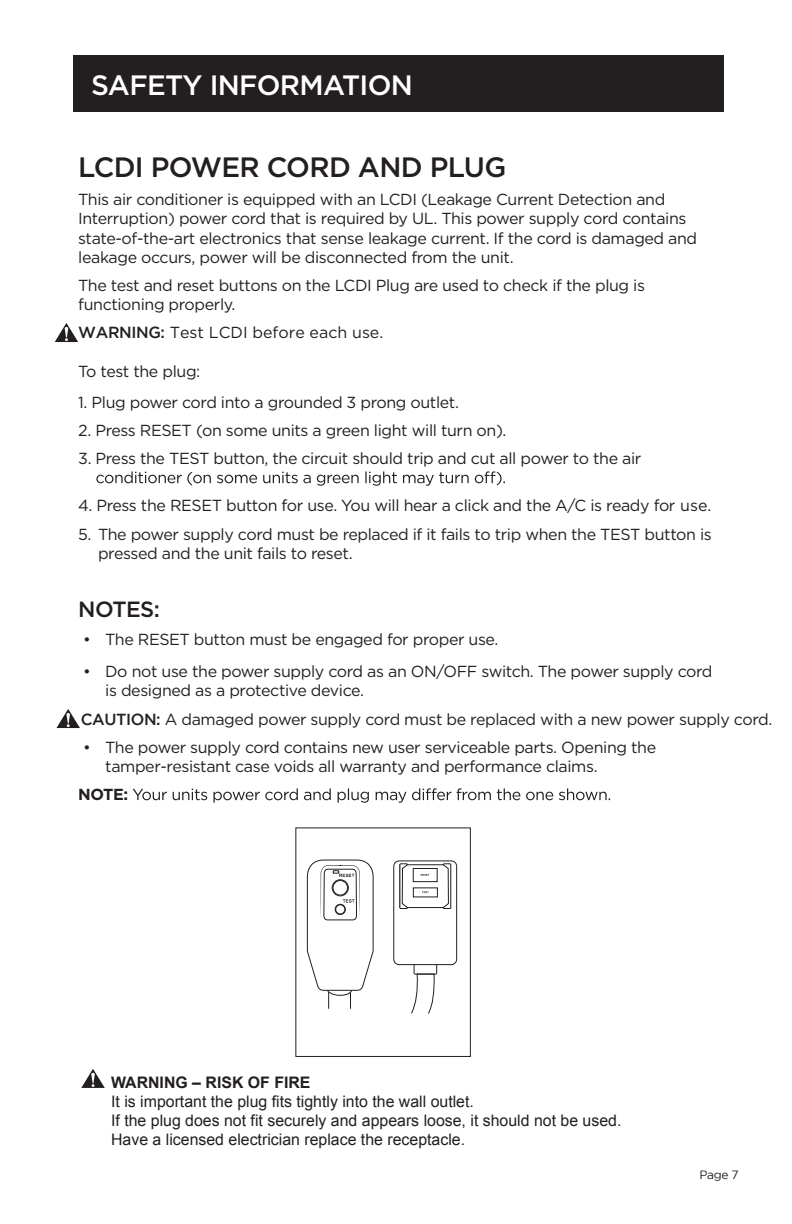
<style>
.page{position:relative;width:792px;height:1224px;background:#fff}
.page>*{position:absolute;margin:0;border:0;box-sizing:border-box;transform-origin:0 0}
.t1{font:500 28px "Gotham";letter-spacing:-.025em;color:#231f20}
.t2{font:500 28px "Gotham";letter-spacing:-.025em;color:#fff}
.t3{font:500 22px "Gotham";letter-spacing:-.025em;color:#231f20}
.t4{font:16px/19.2px "Gotham";letter-spacing:-.025em;color:#231f20}
.t5{font:16px "Gotham";color:#231f20}
.t6{font:700 16px "Gotham";color:#231f20}
.t7{font:15.8px/19px "Arial";color:#231f20}
.t8{font:700 15.8px "Arial";color:#231f20}
.t9{font:12px "Gotham";color:#231f20}
.s1{font-weight:500}
</style>
<div class="page">
<div style="left:73px;top:55px;width:650px;height:57px;background:#231f20"></div>
<svg style="left:96px;top:471px;width:409px;height:15px"></svg>
<svg style="left:133px;top:788px;width:477px;height:15px"></svg>
<div style="left:295px;top:827px;width:176px;height:230px;border:1px solid #231f20"></div>
<svg style="left:307px;top:860px;width:67px;height:149px"></svg>
<div style="left:333px;top:880px;width:15px;height:15px;border:1px solid #231f20;border-radius:50%"></div>
<div style="left:335px;top:905px;width:10px;height:9px;border:1px solid #231f20;border-radius:50%"></div>
<div style="left:414px;top:960px;width:23px;height:15px;border:1px solid #231f20"></div>
<div style="left:394px;top:861px;width:63px;height:104px;background:#fff;border-radius:5px"></div>
<div style="left:393px;top:860px;width:64px;height:105px;border:1px solid #231f20;border-radius:5px"></div>
<div style="left:413px;top:868px;width:25px;height:14px;border:1px solid #231f20"></div>
<div style="left:399px;top:864px;width:52px;height:44px;border:1px solid #231f20"></div>
<svg style="left:400px;top:864px;width:8px;height:45px"></svg>
<div style="left:399px;top:863px;width:9px;height:46px;border:1px solid #231f20"></div>
<svg style="left:443px;top:864px;width:8px;height:45px"></svg>
<div style="left:442px;top:863px;width:9px;height:46px;border:1px solid #231f20"></div>
<svg style="left:411px;top:973px;width:24px;height:41px"></svg>
<svg style="left:421px;top:874px;width:8px;height:2px"></svg>
<svg style="left:422px;top:891px;width:7px;height:2px"></svg>
<svg style="left:81px;top:1069px;width:24px;height:19px"></svg>
<svg style="left:55px;top:323px;width:23px;height:19px"></svg>
<svg style="left:56px;top:709px;width:24px;height:19px"></svg>
<h1 class="t2" style="left:91px;top:66px;width:323px">SAFETY INFORMATION</h1>
<h1 class="t1" style="left:78px;top:149px;width:430px">LCDI POWER CORD AND PLUG</h1>
<p class="t4" style="left:78px;top:190px;width:621px">This air conditioner is equipped with an LCDI (Leakage Current Detection and Interruption) power cord that is required by UL. This power supply cord contains state-of-the-art electronics that sense leakage current. If the cord is damaged and leakage occurs, power will be disconnected from the unit.</p>
<p class="t4" style="left:78px;top:275px;width:568px">The test and reset buttons on the LCDI Plug are used to check if the plug is functioning properly.</p>
<p class="t5" style="left:78px;top:322px;width:307px"><span class="s1">WARNING:</span> Test LCDI before each use.</p>
<p class="t4" style="left:78px;top:361px;width:124px">To test the plug:</p>
<p class="t4" style="left:78px;top:392px;width:382px">1. Plug power cord into a grounded 3 prong outlet.</p>
<p class="t4" style="left:78px;top:420px;width:430px">2. Press RESET (on some units a green light will turn on).</p>
<p class="t4" style="left:78px;top:448px;width:565px">3. Press the TEST button, the circuit should trip and cut all power to the air</p>
<p class="t4" style="left:78px;top:496px;width:635px">4. Press the RESET button for use. You will hear a click and the A/C is ready for use.</p>
<p class="t4" style="left:78px;top:525px;width:635px">5. The power supply cord must be replaced if it fails to trip when the TEST button is</p>
<p class="t4" style="left:98px;top:544px;width:256px">pressed and the unit fails to reset.</p>
<h2 class="t3" style="left:78px;top:595px;width:83px">NOTES:</h2>
<p class="t4" style="left:83px;top:630px;width:417px">• The RESET button must be engaged for proper use.</p>
<p class="t4" style="left:105px;top:662px;width:609px;text-indent:-22px">• Do not use the power supply cord as an ON/OFF switch. The power supply cord is designed as a protective device.</p>
<p class="t4" style="left:81px;top:709px;width:693px"><span class="s1">CAUTION:</span> A damaged power supply cord must be replaced with a new power supply cord.</p>
<p class="t4" style="left:105px;top:737px;width:552px;text-indent:-22px">• The power supply cord contains new user serviceable parts. Opening the tamper-resistant case voids all warranty and performance claims.</p>
<p class="t6" style="left:78px;top:785px;width:51px">NOTE:</p>
<p class="t8" style="left:111px;top:1072px;width:201px">WARNING – RISK OF FIRE</p>
<p class="t7" style="left:111px;top:1092px;width:512px">It is important the plug fits tightly into the wall outlet.<br>If the plug does not fit securely and appears loose, it should not be used.<br>Have a licensed electrician replace the receptacle.</p>
<p class="t9" style="left:699px;top:1168px;width:41px">Page 7</p>
</div>
